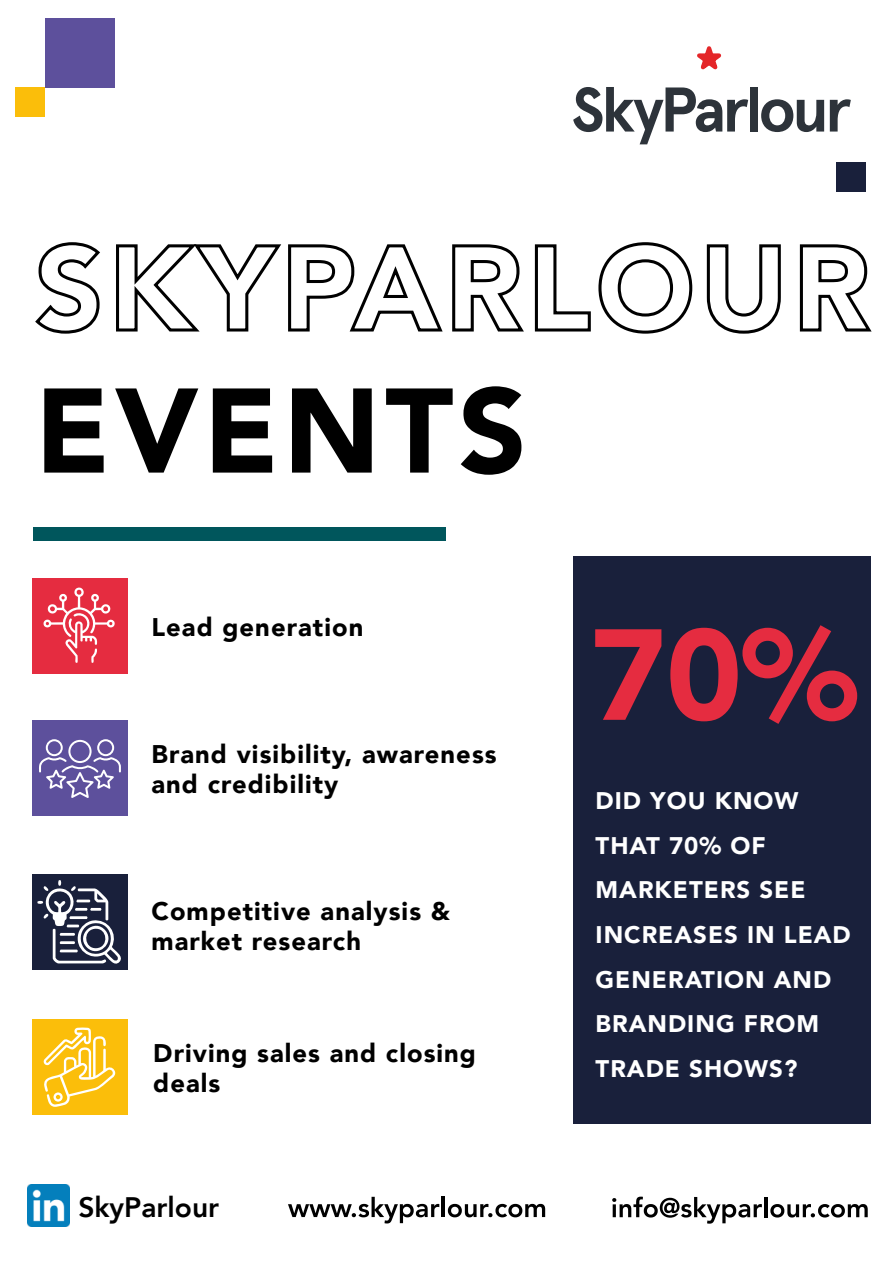
<style>
.page{position:relative;width:893px;height:1263px;background:#fff}
.page>*{position:absolute;margin:0;border:0;box-sizing:border-box;transform-origin:0 0}
.t1{font:900 127.8px "Avenir";color:#e52c40}
.t2{font:900 118.8px "Avenir";letter-spacing:.04em;color:#000}
.t3{font:800 28.2px "Avenir";color:#000}
.t4{font:900 25.5px/30.6px "Avenir";letter-spacing:.04em;color:#000}
.t5{font:900 24px/44.5px "Avenir";letter-spacing:.04em;color:#fff}
</style>
<div class="page">
<div style="left:33px;top:578px;width:95px;height:95px;background:#e52c40"></div>
<div style="left:33px;top:720px;width:95px;height:95px;background:#5d509c"></div>
<div style="left:33px;top:874px;width:95px;height:95px;background:#19203b"></div>
<div style="left:33px;top:1020px;width:95px;height:95px;background:#fbbe0a"></div>
<svg style="left:573px;top:87px;width:175px;height:57px"></svg>
<div style="left:750px;top:87px;width:8px;height:45px;background:#2d333a"></div>
<svg style="left:761px;top:99px;width:63px;height:33px"></svg>
<svg style="left:830px;top:99px;width:21px;height:33px"></svg>
<svg style="left:697px;top:46px;width:25px;height:24px"></svg>
<div style="left:33px;top:528px;width:413px;height:13px;background:#00565c"></div>
<svg style="left:35px;top:242px;width:65px;height:92px"></svg>
<svg style="left:116px;top:244px;width:327px;height:88px"></svg>
<svg style="left:452px;top:244px;width:72px;height:88px"></svg>
<svg style="left:534px;top:242px;width:159px;height:92px"></svg>
<svg style="left:706px;top:244px;width:75px;height:90px"></svg>
<svg style="left:799px;top:244px;width:73px;height:88px"></svg>
<div style="left:15px;top:87px;width:30px;height:30px;background:#fbbe0a"></div>
<div style="left:45px;top:18px;width:69px;height:69px;background:#5d509c"></div>
<div style="left:836px;top:162px;width:29px;height:29px;background:#19203b"></div>
<svg style="left:612px;top:1196px;width:150px;height:27px"></svg>
<hr style="left:764px;top:1197px;width:3px;height:20px;background:#000">
<svg style="left:770px;top:1204px;width:98px;height:13px"></svg>
<svg style="left:288px;top:1197px;width:151px;height:26px"></svg>
<hr style="left:442px;top:1197px;width:3px;height:20px;background:#000">
<svg style="left:448px;top:1204px;width:97px;height:13px"></svg>
<img style="left:28px;top:1184px;width:42px;height:42px">
<svg style="left:39px;top:739px;width:82px;height:59px"></svg>
<svg style="left:37px;top:880px;width:84px;height:84px"></svg>
<svg style="left:43px;top:1027px;width:72px;height:80px"></svg>
<div style="left:573px;top:556px;width:297px;height:567px;background:#19203b"></div>
<svg style="left:43px;top:587px;width:72px;height:76px"></svg>
<h2 class="t2" style="left:35px;top:329px;width:493px">EVENTS</h2>
<p class="t4" style="left:151px;top:611px;width:213px">Lead generation</p>
<p class="t4" style="left:151px;top:738px;width:347px">Brand visibility, awareness and credibility</p>
<p class="t4" style="left:151px;top:895px;width:300px">Competitive analysis &amp; market research</p>
<p class="t4" style="left:153px;top:1037px;width:324px">Driving sales and closing deals</p>
<p class="t3" style="left:78px;top:1185px;width:142px">SkyParlour</p>
<h1 class="t1" style="left:590px;top:566px;width:269px">70%</h1>
<p class="t5" style="left:596px;top:778px;width:257px">DID YOU KNOW<br>THAT 70% OF<br>MARKETERS SEE<br>INCREASES IN LEAD<br>GENERATION AND<br>BRANDING FROM<br>TRADE SHOWS?</p>
</div>
